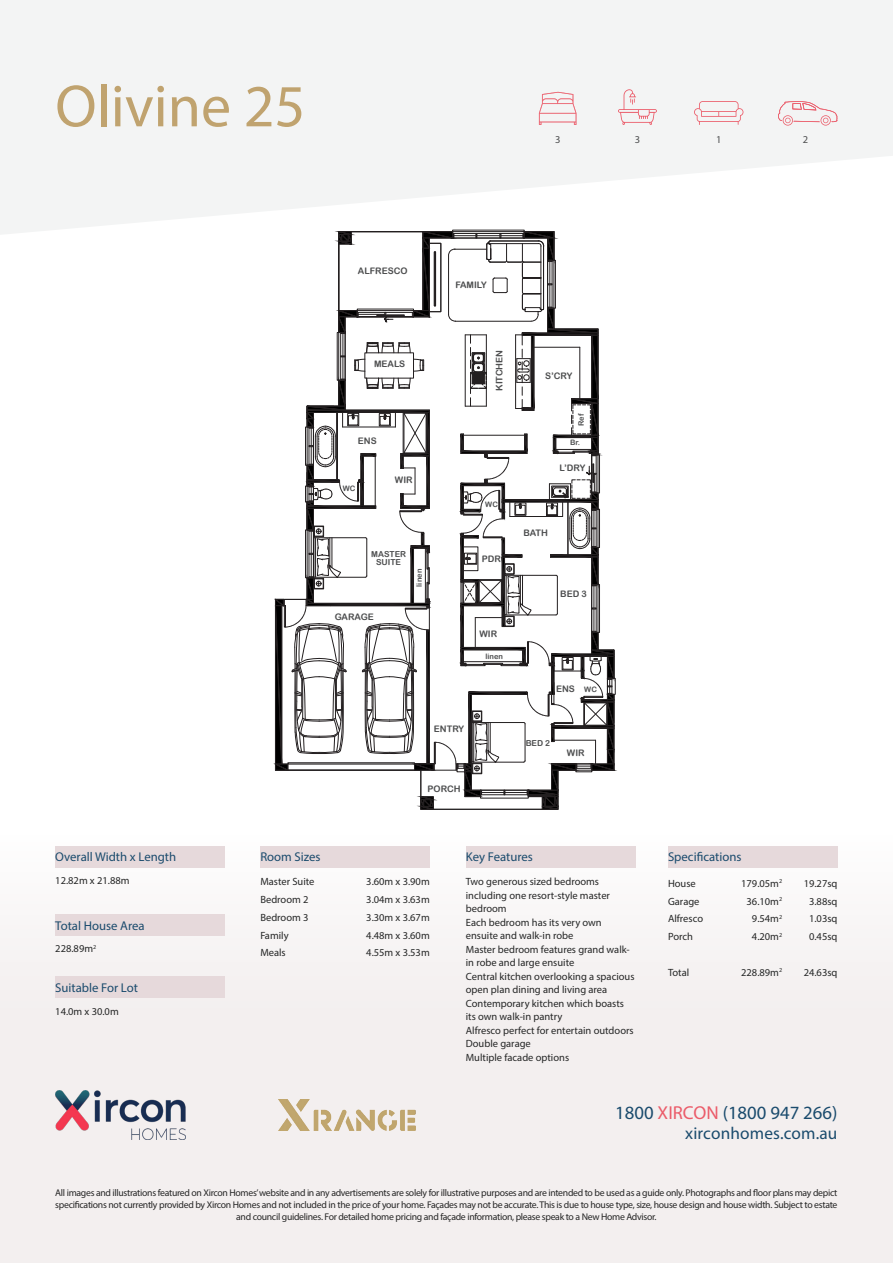
<style>
.page{position:relative;width:893px;height:1263px;background:#fff}
.page>*{position:absolute;margin:0;border:0;box-sizing:border-box;transform-origin:0 0}
.t1{font:60px "Myriad Pro";color:#c0a36f}
.t2{font:18.75px "Myriad Pro";color:#1a4b6d}
.t3{font:17.25px "Myriad Pro";letter-spacing:.01em;color:#1a4b6d}
.t4{font:12.75px "Myriad Pro";color:#1a4b6d}
.t5{font:10.5px/13.5px "Myriad Pro";color:#252626}
.t6{font:10.5px "Myriad Pro";color:#4d4e4f}
.t7{font:9.75px/12px "Myriad Pro";letter-spacing:-.03em;color:#262626;text-align:center}
.t8{font:9px "Arial Rounded MT Bold";color:#4d4e4f}
.t9{font:8.25px "Arial Rounded MT Bold";color:#4d4e4f}
.t10{font:7.5px "Arial Rounded MT Bold";color:#4d4e4f}
.s1{color:#eb5b69}
</style>
<div class="page">
<div style="left:0;top:835px;width:893px;height:428px;background:#f3efef"></div>
<svg style="left:0;top:0;width:893px;height:234px;fill:#f3f4f4"></svg>
<div style="left:260px;top:846px;width:170px;height:21px;background:#e6d9db"></div>
<div style="left:466px;top:846px;width:169px;height:21px;background:#e6d9db"></div>
<div style="left:668px;top:846px;width:169px;height:21px;background:#e6d9db"></div>
<img style="left:55px;top:1090px;width:131px;height:49px">
<div style="left:55px;top:976px;width:170px;height:22px;background:#e6d9db"></div>
<div style="left:55px;top:914px;width:170px;height:22px;background:#e6d9db"></div>
<div style="left:55px;top:846px;width:170px;height:21px;background:#e6d9db"></div>
<svg style="left:778px;top:100px;width:59px;height:26px"></svg>
<svg style="left:694px;top:101px;width:50px;height:24px"></svg>
<svg style="left:618px;top:89px;width:39px;height:36px"></svg>
<svg style="left:539px;top:92px;width:37px;height:33px"></svg>
<img style="left:279px;top:1099px;width:136px;height:31px">
<svg style="left:275px;top:231px;width:340px;height:579px"></svg>
<p class="t1" style="left:55px;top:69px;width:252px">Olivine 25</p>
<p class="t6" style="left:555px;top:133px;width:7px">3</p>
<p class="t6" style="left:635px;top:133px;width:7px">3</p>
<p class="t6" style="left:716px;top:133px;width:7px">1</p>
<p class="t6" style="left:803px;top:133px;width:7px">2</p>
<p class="t4" style="left:55px;top:849px;width:122px">Overall Width x Length</p>
<p class="t5" style="left:55px;top:874px;width:76px">12.82m x 21.88m</p>
<p class="t4" style="left:55px;top:917px;width:91px">Total House Area</p>
<p class="t5" style="left:55px;top:942px;width:43px">228.89m<sup>2</sup></p>
<p class="t4" style="left:55px;top:980px;width:84px">Suitable For Lot</p>
<p class="t5" style="left:55px;top:1005px;width:65px">14.0m x 30.0m</p>
<p class="t8" style="left:358px;top:266px;width:51px">ALFRESCO</p>
<p class="t8" style="left:455px;top:279px;width:33px">FAMILY</p>
<p class="t8" style="left:374px;top:359px;width:33px">MEALS</p>
<p class="t8" style="left:358px;top:435px;width:20px">ENS</p>
<p class="t10" style="left:343px;top:483px;width:14px">WC</p>
<p class="t8" style="left:395px;top:475px;width:19px">WIR</p>
<p class="t9" style="left:371px;top:549px;width:36px">MASTER</p>
<p class="t9" style="left:376px;top:558px;width:27px">SUITE</p>
<p class="t8" style="left:335px;top:612px;width:41px">GARAGE</p>
<p class="t10" style="left:415px;top:586px;width:19px;rotate:-90deg">linen</p>
<p class="t8" style="left:494px;top:391px;width:43px;rotate:-90deg">KITCHEN</p>
<p class="t10" style="left:485px;top:500px;width:14px">WC</p>
<p class="t8" style="left:482px;top:553px;width:21px">PDR</p>
<p class="t8" style="left:479px;top:628px;width:19px">WIR</p>
<p class="t10" style="left:485px;top:652px;width:19px">linen</p>
<p class="t8" style="left:434px;top:724px;width:32px">ENTRY</p>
<p class="t8" style="left:428px;top:784px;width:34px">PORCH</p>
<p class="t8" style="left:545px;top:370px;width:29px">S’CRY</p>
<p class="t10" style="left:577px;top:426px;width:14px;rotate:-90deg">Ref</p>
<p class="t10" style="left:570px;top:438px;width:12px">Br.</p>
<p class="t8" style="left:560px;top:463px;width:27px">L’DRY</p>
<p class="t8" style="left:524px;top:527px;width:26px">BATH</p>
<p class="t8" style="left:560px;top:588px;width:28px">BED 3</p>
<p class="t8" style="left:556px;top:684px;width:20px">ENS</p>
<p class="t10" style="left:584px;top:685px;width:14px">WC</p>
<p class="t9" style="left:526px;top:738px;width:26px">BED 2</p>
<p class="t8" style="left:567px;top:747px;width:19px">WIR</p>
<p class="t4" style="left:260px;top:849px;width:62px">Room Sizes</p>
<p class="t5" style="left:260px;top:875px;width:56px">Master Suite</p>
<p class="t5" style="left:260px;top:893px;width:50px">Bedroom 2</p>
<p class="t5" style="left:260px;top:910px;width:50px">Bedroom 3</p>
<p class="t5" style="left:260px;top:928px;width:30px">Family</p>
<p class="t5" style="left:260px;top:946px;width:27px">Meals</p>
<p class="t5" style="left:366px;top:875px;width:65px">3.60m x 3.90m</p>
<p class="t5" style="left:366px;top:893px;width:65px">3.04m x 3.63m</p>
<p class="t5" style="left:366px;top:910px;width:65px">3.30m x 3.67m</p>
<p class="t5" style="left:366px;top:928px;width:65px">4.48m x 3.60m</p>
<p class="t5" style="left:366px;top:946px;width:65px">4.55m x 3.53m</p>
<p class="t4" style="left:466px;top:849px;width:69px">Key Features</p>
<p class="t5" style="left:466px;top:875px;width:146px">Two generous sized bedrooms including one resort-style master bedroom</p>
<p class="t5" style="left:466px;top:915px;width:137px">Each bedroom has its very own ensuite and walk-in robe</p>
<p class="t5" style="left:466px;top:942px;width:165px">Master bedroom features grand walk&shy;in robe and large ensuite</p>
<p class="t5" style="left:466px;top:969px;width:170px">Central kitchen overlooking a spacious open plan dining and living area</p>
<p class="t5" style="left:466px;top:996px;width:160px">Contemporary kitchen which boasts its own walk-in pantry</p>
<p class="t5" style="left:466px;top:1023px;width:169px">Alfresco perfect for entertain outdoors</p>
<p class="t5" style="left:466px;top:1037px;width:67px">Double garage</p>
<p class="t5" style="left:466px;top:1050px;width:105px">Multiple facade options</p>
<p class="t4" style="left:668px;top:849px;width:75px">Specifications</p>
<p class="t5" style="left:668px;top:876px;width:29px">House</p>
<p class="t5" style="left:668px;top:894px;width:33px">Garage</p>
<p class="t5" style="left:668px;top:912px;width:37px">Alfresco</p>
<p class="t5" style="left:668px;top:929px;width:26px">Porch</p>
<p class="t5" style="left:668px;top:965px;width:23px">Total</p>
<p class="t5" style="left:741px;top:876px;width:43px">179.05m<sup>2</sup></p>
<p class="t5" style="left:747px;top:894px;width:37px">36.10m<sup>2</sup></p>
<p class="t5" style="left:752px;top:912px;width:32px">9.54m<sup>2</sup></p>
<p class="t5" style="left:752px;top:929px;width:32px">4.20m<sup>2</sup></p>
<p class="t5" style="left:741px;top:965px;width:43px">228.89m<sup>2</sup></p>
<p class="t5" style="left:804px;top:876px;width:35px">19.27sq</p>
<p class="t5" style="left:809px;top:894px;width:30px">3.88sq</p>
<p class="t5" style="left:809px;top:912px;width:30px">1.03sq</p>
<p class="t5" style="left:809px;top:929px;width:30px">0.45sq</p>
<p class="t5" style="left:804px;top:965px;width:35px">24.63sq</p>
<p class="t2" style="left:615px;top:1101px;width:224px">1800 <span class="s1">XIRCON</span> (1800 947 266)</p>
<p class="t3" style="left:685px;top:1123px;width:154px">xirconhomes.com.au</p>
<p class="t7" style="left:55px;top:1187px;width:784px">All images and illustrations featured on Xircon Homes’ website and in any advertisements are solely for illustrative purposes and are intended to be used as a guide only. Photographs and floor plans may depict specifications not currently provided by Xircon Homes and not included in the price of your home. Façades may not be accurate. This is due to house type, size, house design and house width. Subject to estate and council guidelines. For detailed home pricing and façade information, please speak to a New Home Advisor.</p>
</div>
